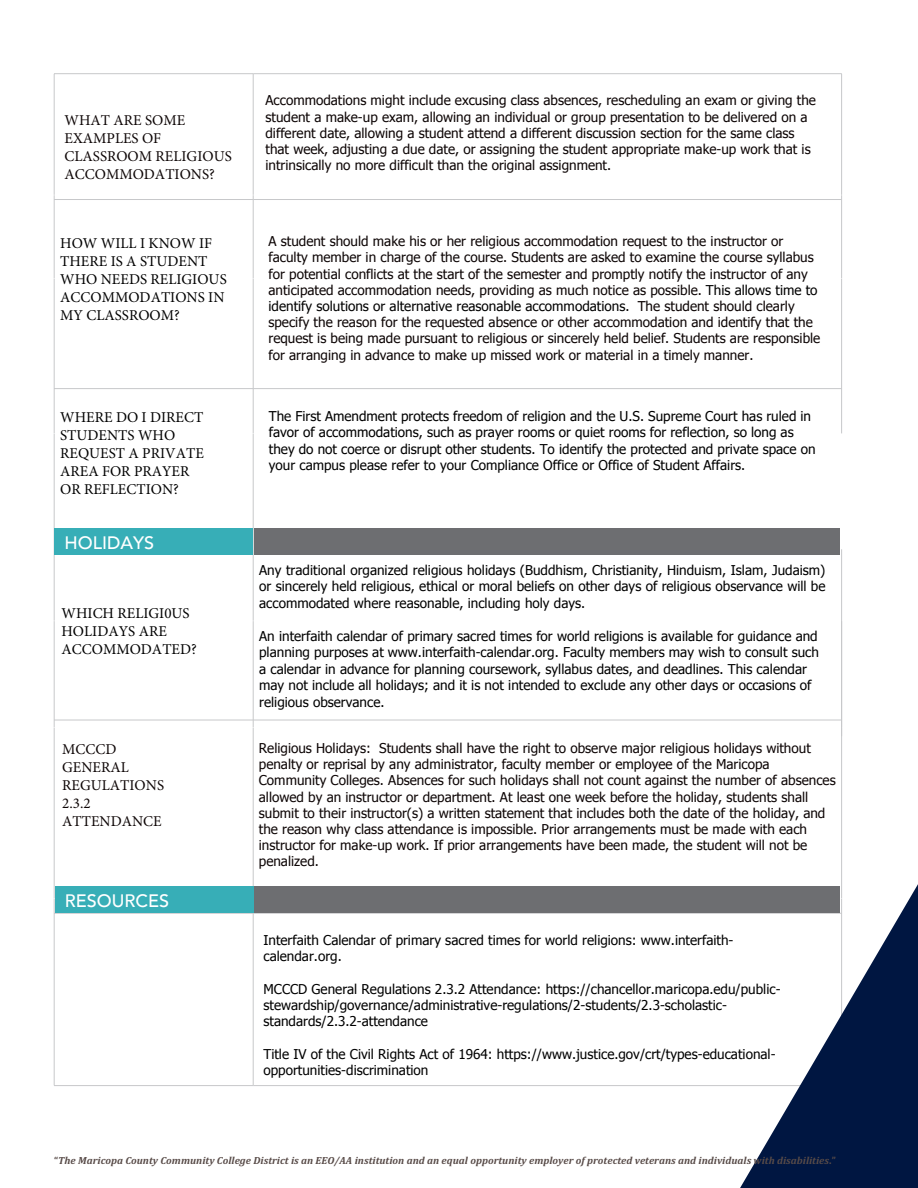
<style>
.page{position:relative;width:918px;height:1188px;background:#fff}
.page>*{position:absolute;margin:0;border:0;box-sizing:border-box;transform-origin:0 0}
.t1{font:500 18px "Avenir";color:#fff}
.t2{font:15px/18px "Minion Pro";color:#000}
.t3{font:15px/18px "Minion Pro";color:#0d0505}
.t4{font:13.5px/16.2px "Tahoma";color:#0d0505}
.t5{font:13.5px/16.2px "Tahoma";color:#000}
.t6{font:italic 700 10.5px "Cambria";letter-spacing:.005em;color:#584b48}
.s1{color:#000}
.s2{font-style:normal}
</style>
<div class="page">
<hr style="left:54px;top:73px;width:199px;height:1px;background:#c7c8ca">
<hr style="left:253px;top:73px;width:589px;height:1px;background:#c7c8ca">
<hr style="left:841px;top:74px;width:1px;height:121px;background:#c7c8ca">
<hr style="left:54px;top:199px;width:199px;height:1px;background:#c7c8ca">
<hr style="left:54px;top:195px;width:1px;height:83px;background:#c7c8ca">
<hr style="left:253px;top:199px;width:589px;height:1px;background:#c7c8ca">
<hr style="left:253px;top:195px;width:1px;height:83px;background:#c7c8ca">
<hr style="left:841px;top:195px;width:1px;height:83px;background:#c7c8ca">
<hr style="left:54px;top:279px;width:1px;height:154px;background:#c7c8ca">
<hr style="left:253px;top:279px;width:1px;height:154px;background:#c7c8ca">
<hr style="left:841px;top:279px;width:1px;height:154px;background:#c7c8ca">
<hr style="left:54px;top:388px;width:199px;height:1px;background:#c7c8ca">
<hr style="left:54px;top:434px;width:1px;height:187px;background:#c7c8ca">
<hr style="left:253px;top:388px;width:589px;height:1px;background:#c7c8ca">
<hr style="left:253px;top:434px;width:1px;height:187px;background:#c7c8ca">
<hr style="left:841px;top:549px;width:1px;height:187px;background:#c7c8ca">
<hr style="left:54px;top:621px;width:1px;height:106px;background:#c7c8ca">
<hr style="left:253px;top:621px;width:1px;height:106px;background:#c7c8ca">
<hr style="left:54px;top:728px;width:1px;height:170px;background:#c7c8ca">
<hr style="left:253px;top:728px;width:1px;height:170px;background:#c7c8ca">
<hr style="left:841px;top:728px;width:1px;height:170px;background:#c7c8ca">
<hr style="left:54px;top:913px;width:199px;height:1px;background:#c7c8ca">
<hr style="left:54px;top:898px;width:1px;height:187px;background:#c7c8ca">
<hr style="left:253px;top:913px;width:589px;height:1px;background:#c7c8ca">
<hr style="left:253px;top:898px;width:1px;height:187px;background:#c7c8ca">
<hr style="left:54px;top:1085px;width:199px;height:1px;background:#c7c8ca">
<hr style="left:253px;top:1085px;width:589px;height:1px;background:#c7c8ca">
<hr style="left:54px;top:74px;width:1px;height:121px;background:#c7c8ca">
<hr style="left:253px;top:74px;width:1px;height:121px;background:#c7c8ca">
<svg style="left:740px;top:884px;width:178px;height:304px;fill:#001641"></svg>
<div style="left:54px;top:528px;width:199px;height:27px;background:#37aeb7"></div>
<div style="left:255px;top:528px;width:585px;height:27px;background:#6d6e71"></div>
<div style="left:55px;top:886px;width:198px;height:27px;background:#37aeb7"></div>
<div style="left:255px;top:886px;width:585px;height:27px;background:#6d6e71"></div>
<hr style="left:54px;top:720px;width:199px;height:1px;background:#c7c8ca">
<hr style="left:253px;top:720px;width:589px;height:1px;background:#c7c8ca">
<p class="t3" style="left:64px;top:111px;width:169px">WHAT ARE SOME<br>EXAMPLES OF<br>CLASSROOM RELIGIOUS<br>ACCOMMODATIONS?</p>
<p class="t2" style="left:60px;top:234px;width:168px">HOW WILL I KNOW IF<br>THERE IS A STUDENT<br>WHO NEEDS RELIGIOUS<br>ACCOMMODATIONS IN<br>MY CLASSROOM?</p>
<p class="t2" style="left:60px;top:408px;width:145px">WHERE DO I DIRECT<br>STUDENTS WHO<br>REQUEST A PRIVATE<br>AREA FOR PRAYER<br>OR REFLECTION?</p>
<h1 class="t1" style="left:65px;top:527px;width:91px">HOLIDAYS</h1>
<p class="t2" style="left:62px;top:605px;width:137px">WHICH RELIGI0US<br>HOLIDAYS ARE<br>ACCOMMODATED?</p>
<p class="t3" style="left:62px;top:741px;width:103px">MCCCD<br>GENERAL<br>REGULATIONS<br>2.3.2<br>ATTENDANCE</p>
<h1 class="t1" style="left:65px;top:885px;width:106px">RESOURCES</h1>
<p class="t4" style="left:266px;top:92px;width:552px">Accommodations might include excusing class absences, rescheduling an exam or giving the student a make-up exam, allowing an individual or group presentation to be delivered on a different date, allowing a student attend a different discussion section for the same class that week, adjusting a due date, or assigning the student appropriate make-up work that is intrinsically no more difficult than the original assignment.</p>
<p class="t4" style="left:268px;top:233px;width:553px">A student should make his or her religious accommodation request to the instructor or faculty member in charge of the course. Students are asked to examine the course syllabus for potential conflicts at the start of the semester and promptly notify the instructor of any anticipated accommodation needs, providing as much notice as possible. <span class="s1">This allows time to identify solutions or alternative reasonable accommodations.</span> The student should clearly specify the reason for the requested absence or other accommodation and identify that the request is being made pursuant to religious or sincerely held belief. Students are responsible for arranging in advance to make up missed work or material in a timely manner.</p>
<p class="t5" style="left:269px;top:409px;width:548px">The First Amendment protects freedom of religion and the U.S. Supreme Court has ruled in favor of accommodations, such as prayer rooms or quiet rooms for reflection, so long as they do not coerce or disrupt other students. To identify the protected and private space on your campus please refer to your Compliance Office or Office of Student Affairs.</p>
<p class="t5" style="left:259px;top:561px;width:568px;text-align:justify">Any traditional organized religious holidays (Buddhism, Christianity, Hinduism, Islam, Judaism) or sincerely held religious, ethical or moral beliefs on other days of religious observance will be accommodated where reasonable, including holy days.</p>
<p class="t5" style="left:259px;top:627px;width:561px">An interfaith calendar of primary sacred times for world religions is available for guidance and planning purposes at www.interfaith-calendar.org. Faculty members may wish to consult such a calendar in advance for planning coursework, syllabus dates, and deadlines. This calendar may not include all holidays; and it is not intended to exclude any other days or occasions of religious observance.</p>
<p class="t4" style="left:259px;top:739px;width:578px">Religious Holidays: Students shall have the right to observe major religious holidays without penalty or reprisal by any administrator, faculty member or employee of the Maricopa Community Colleges. Absences for such holidays shall not count against the number of absences allowed by an instructor or department. At least one week before the holiday, students shall submit to their instructor(s) a written statement that includes both the date of the holiday, and the reason why class attendance is impossible. Prior arrangements must be made with each instructor for make-up work. If prior arrangements have been made, the student will not be penalized.</p>
<p class="t5" style="left:263px;top:932px;width:472px">Interfaith Calendar of primary sacred times for world religions: www.interfaith&shy;calendar.org.</p>
<p class="t5" style="left:263px;top:980px;width:519px">MCCCD General Regulations 2.3.2 Attendance: https://chancellor.maricopa.edu/public&shy;stewardship/governance/administrative-regulations/2-students/2.3-scholastic&shy;standards/2.3.2-attendance</p>
<p class="t5" style="left:263px;top:1045px;width:514px">Title IV of the Civil Rights Act of 1964: https://www.justice.gov/crt/types-educational&shy;opportunities-discrimination</p>
<p class="t6" style="left:54px;top:1154px;width:783px"><span class="s2">“</span>The Maricopa County Community College District is an EEO/AA institution and an equal opportunity employer of protected veterans and individuals with disabilities<span class="s2">.”</span></p>
</div>
